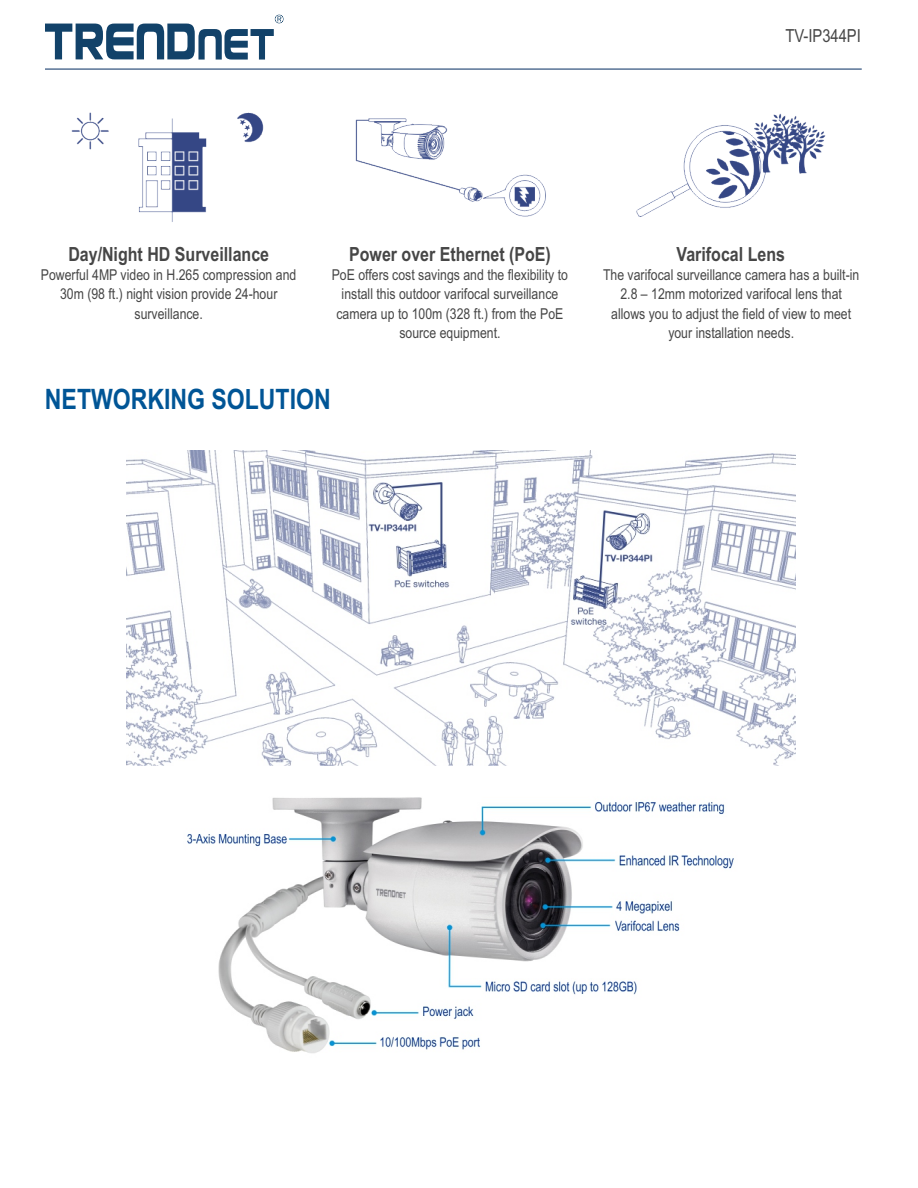
<style>
.page{position:relative;width:918px;height:1188px;background:#fff}
.page>*{position:absolute;margin:0;border:0;box-sizing:border-box;transform-origin:0 0}
.t1{font:700 28.2px "Arial Narrow";color:#005596}
.t2{font:700 19.5px "Arial Narrow";color:#464646}
.t3{font:18px "Arial Narrow";color:#464646}
.t4{font:15px/19.5px "Arial Narrow";color:#464646;text-align:center}
</style>
<div class="page">
<img style="left:71px;top:112px;width:193px;height:110px">
<img style="left:355px;top:118px;width:191px;height:99px">
<img style="left:636px;top:113px;width:190px;height:104px">
<img style="left:127px;top:451px;width:669px;height:315px">
<img style="left:187px;top:797px;width:547px;height:256px">
<svg style="left:45px;top:15px;width:239px;height:45px"></svg>
<hr style="left:45px;top:68px;width:817px;height:2px;background:#32537e">
<p class="t3" style="left:785px;top:28px;width:77px">TV-IP344PI</p>
<h2 class="t2" style="left:68px;top:247px;width:202px">Day/Night HD Surveillance</h2>
<p class="t4" style="left:41px;top:266px;width:257px">Powerful 4MP video in H.265 compression and<br>30m (98 ft.) night vision provide 24-hour surveillance.</p>
<h2 class="t2" style="left:349px;top:247px;width:203px">Power over Ethernet (PoE)</h2>
<p class="t4" style="left:332px;top:266px;width:238px">PoE offers cost savings and the flexibility to install this outdoor varifocal surveillance camera up to 100m (328 ft.) from the PoE source equipment.</p>
<h1 class="t1" style="left:45px;top:388px;width:287px">NETWORKING SOLUTION</h1>
<h2 class="t2" style="left:677px;top:247px;width:110px">Varifocal Lens</h2>
<p class="t4" style="left:603px;top:266px;width:258px">The varifocal surveillance camera has a built-in 2.8 – 12mm motorized varifocal lens that allows you to adjust the field of view to meet your installation needs.</p>
</div>
